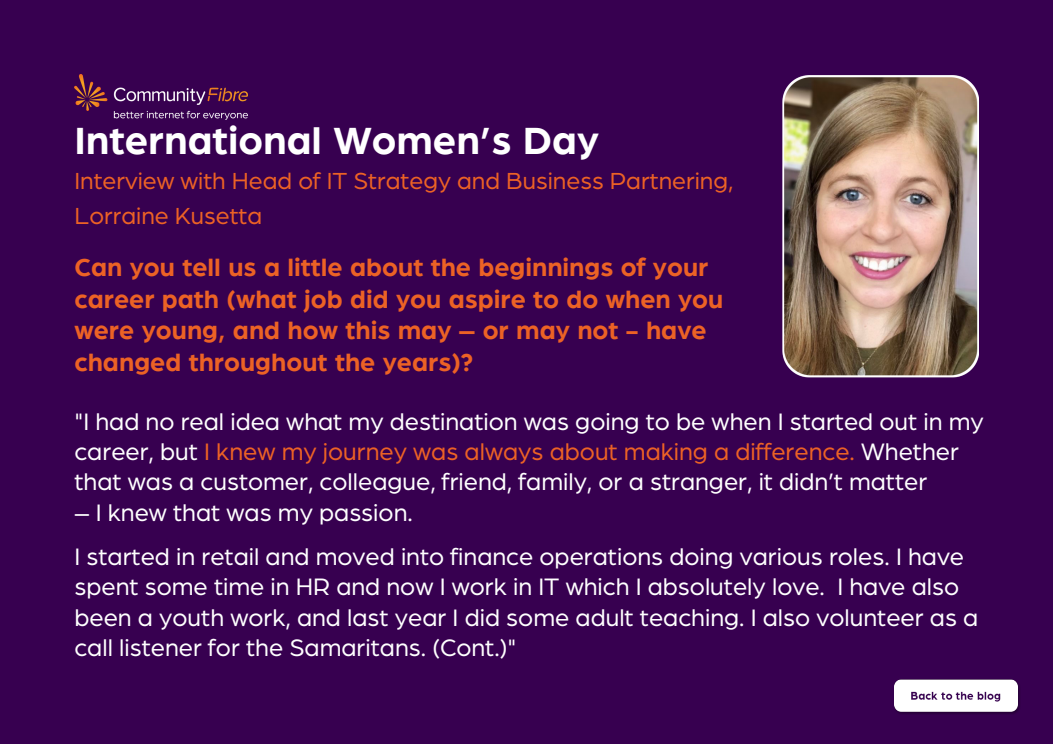
<style>
.page{position:relative;width:1053px;height:744px;background:#fff}
.page>*{position:absolute;margin:0;border:0;box-sizing:border-box;transform-origin:0 0}
.t1{font:700 40.8px "Arboria";color:#fff}
.t2{font:700 26.36px/31.5px "Arboria";color:#ec6225}
.t3{font:25.36px/30.3px "Arboria";color:#fff}
.t4{font:24.8px/34.5px "Arboria";color:#ec6225}
.s1{color:#ec6225}
</style>
<div class="page">
<div style="left:0;top:0;width:1052px;height:744px;background:#370050"></div>
<img style="left:894px;top:679px;width:125px;height:35px">
<img style="left:74px;top:74px;width:174px;height:46px">
<img style="left:782px;top:75px;width:196px;height:303px">
<h1 class="t1" style="left:74px;top:122px;width:526px">International Women’s Day</h1>
<p class="t4" style="left:74px;top:164px;width:660px">Interview with Head of IT Strategy and Business Partnering,<br>Lorraine Kusetta</p>
<p class="t2" style="left:74px;top:252px;width:650px">Can you tell us a little about the beginnings of your career path (what job did you aspire to do when you were young, and how this may – or may not - have changed throughout the years)?</p>
<p class="t3" style="left:74px;top:407px;width:910px">"I had no real idea what my destination was going to be when I started out in my career, but <span class="s1">I knew my journey was always about making a difference.</span> Whether that was a customer, colleague, friend, family, or a stranger, it didn’t matter</p>
<p class="t3" style="left:74px;top:491px;width:891px;line-height:44.4px">– I knew that was my passion.<br>I started in retail and moved into finance operations doing various roles. I have</p>
<p class="t3" style="left:74px;top:572px;width:905px">spent some time in HR and now I work in IT which I absolutely love. I have also been a youth work, and last year I did some adult teaching. I also volunteer as a call listener for the Samaritans. (Cont.)"</p>
</div>
